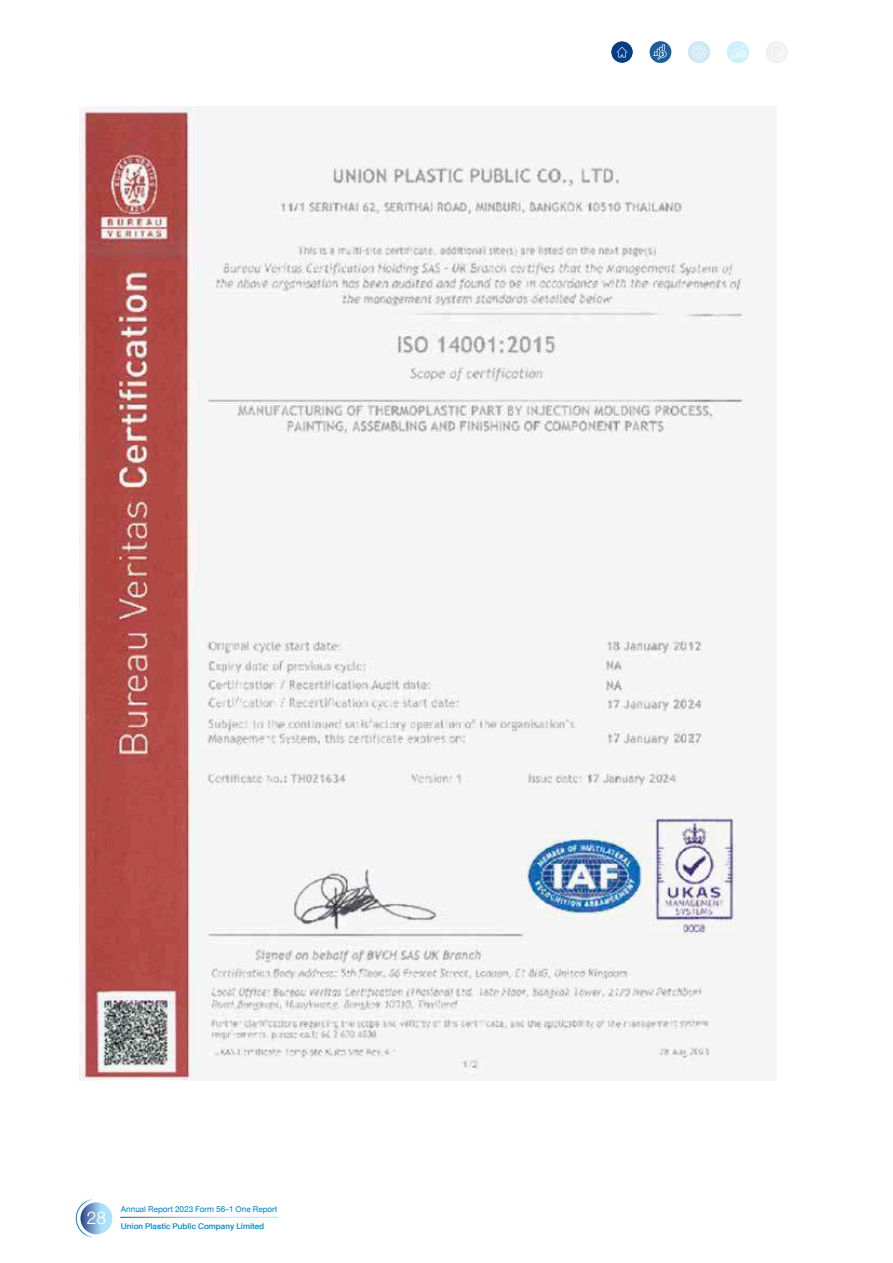
<style>
.page{position:relative;width:893px;height:1263px;background:#fff}
.page>*{position:absolute;margin:0;border:0;box-sizing:border-box;transform-origin:0 0}
.t1{font:300 25.5px "DB Heaventt";color:#fff}
.t2{font:12px "DB Heavent";color:#0089d0}
.t3{font:500 12px "DB Heavent";color:#0089d0}
</style>
<div class="page">
<svg style="left:689px;top:42px;width:20px;height:20px"></svg>
<div style="left:688px;top:41px;width:22px;height:22px;border:2px solid #0089d0;border-radius:50%"></div>
<svg style="left:692px;top:45px;width:15px;height:15px"></svg>
<div style="left:650px;top:41px;width:21px;height:22px;background:#1f5e9d;border-radius:50%"></div>
<svg style="left:653px;top:45px;width:14px;height:15px"></svg>
<div style="left:766px;top:41px;width:22px;height:22px;background:#f0f1f1;border-radius:50%"></div>
<div style="left:611px;top:42px;width:21px;height:21px;background:#033e87;border-radius:50%"></div>
<svg style="left:617px;top:47px;width:10px;height:10px"></svg>
<div style="left:727px;top:41px;width:22px;height:22px;background:#cdf1fc;border-radius:50%"></div>
<svg style="left:731px;top:45px;width:15px;height:13px"></svg>
<img style="left:80px;top:106px;width:665px;height:975px">
<svg style="left:80px;top:1202px;width:32px;height:32px"></svg>
<svg style="left:76px;top:1199px;width:20px;height:39px"></svg>
<h1 class="t1" style="left:87px;top:1204px;width:21px">28</h1>
<p class="t2" style="left:121px;top:1203px;width:158px">Annual Report 2023 Form 56-1 One Report</p>
<p class="t3" style="left:121px;top:1219px;width:145px">Union Plastic Public Company Limited</p>
</div>
